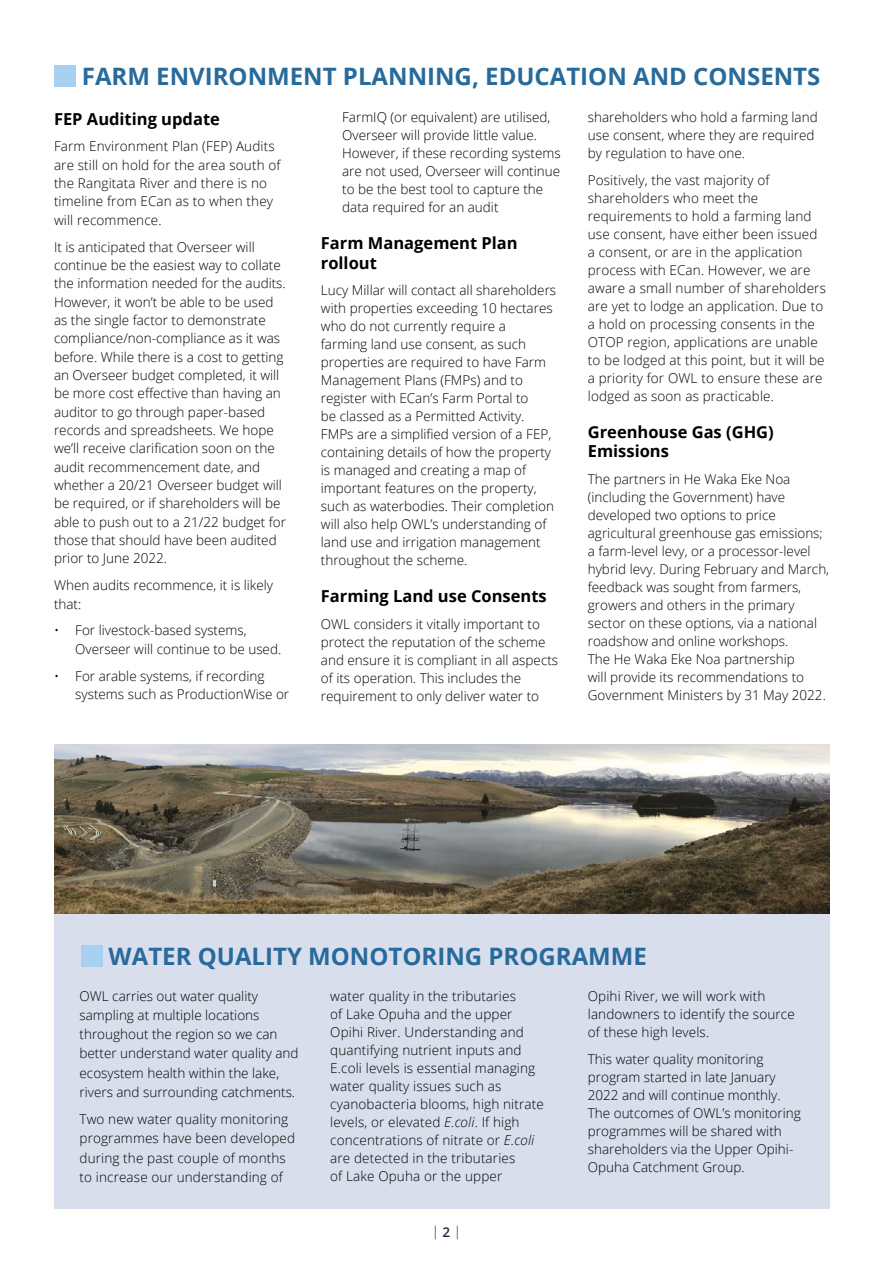
<style>
.page{position:relative;width:893px;height:1263px;background:#fff}
.page>*{position:absolute;margin:0;border:0;box-sizing:border-box;transform-origin:0 0}
.t1{font:700 24px "Open Sans";color:#276a9c}
.t2{font:700 16.5px/19.8px "Open Sans";color:#000}
.t3{font:300 13.5px/18px "Open Sans";color:#000}
.t4{font:300 13.5px "Open Sans";color:#182a45}
.s1{font-style:italic}
.s2{font-weight:600}
</style>
<div class="page">
<div style="left:54px;top:65px;width:22px;height:22px;background:#a8d0f1"></div>
<img style="left:54px;top:744px;width:775px;height:170px">
<div style="left:54px;top:914px;width:775px;height:295px;background:#d9deec"></div>
<div style="left:81px;top:945px;width:21px;height:21px;background:#a8d0f1"></div>
<h1 class="t1" style="left:82px;top:67px;width:740px">FARM ENVIRONMENT PLANNING, EDUCATION AND CONSENTS</h1>
<p class="t3" style="left:588px;top:110px;width:231px">shareholders who hold a farming land use consent, where they are required by regulation to have one.</p>
<p class="t3" style="left:588px;top:172px;width:240px">Positively, the vast majority of shareholders who meet the requirements to hold a farming land use consent, have either been issued a consent, or are in the application process with ECan. However, we are aware a small number of shareholders are yet to lodge an application. Due to a hold on processing consents in the OTOP region, applications are unable to be lodged at this point, but it will be a priority for OWL to ensure these are lodged as soon as practicable.</p>
<p class="t2" style="left:588px;top:423px;width:188px">Greenhouse Gas (GHG)<br>Emissions</p>
<p class="t3" style="left:588px;top:471px;width:243px">The partners in He Waka Eke Noa (including the Government) have developed two options to price agricultural greenhouse gas emissions; a farm-level levy, or a processor-level hybrid levy. During February and March, feedback was sought from farmers, growers and others in the primary sector on these options, via a national roadshow and online workshops.<br>The He Waka Eke Noa partnership<br>will provide its recommendations to Government Ministers by 31 May 2022.</p>
<p class="t2" style="left:54px;top:110px;width:167px">FEP Auditing update</p>
<p class="t3" style="left:54px;top:139px;width:228px">Farm Environment Plan (FEP) Audits are still on hold for the area south of the Rangitata River and there is no timeline from ECan as to when they will recommence.</p>
<p class="t3" style="left:54px;top:239px;width:234px">It is anticipated that Overseer will continue be the easiest way to collate the information needed for the audits.<br>However, it won’t be able to be used as the single factor to demonstrate compliance/non-compliance as it was before. While there is a cost to getting an Overseer budget completed, it will be more cost effective than having an auditor to go through paper-based records and spreadsheets. We hope we’ll receive clarification soon on the audit recommencement date, and whether a 20/21 Overseer budget will be required, or if shareholders will be able to push out to a 21/22 budget for those that should have been audited prior to June 2022.</p>
<p class="t3" style="left:54px;top:577px;width:221px">When audits recommence, it is likely that:</p>
<p class="t3" style="left:75px;top:623px;width:207px;text-indent:-21px">• For livestock-based systems,<br>Overseer will continue to be used.</p>
<p class="t3" style="left:75px;top:668px;width:215px;text-indent:-21px">• For arable systems, if recording systems such as ProductionWise or</p>
<p class="t3" style="left:342px;top:110px;width:220px">FarmIQ (or equivalent) are utilised, Overseer will provide little value.<br>However, if these recording systems are not used, Overseer will continue to be the best tool to capture the data required for an audit</p>
<p class="t2" style="left:321px;top:235px;width:198px">Farm Management Plan rollout</p>
<p class="t3" style="left:321px;top:283px;width:237px">Lucy Millar will contact all shareholders with properties exceeding 10 hectares who do not currently require a<br>farming land use consent, as such properties are required to have Farm Management Plans (FMPs) and to register with ECan’s Farm Portal to<br>be classed as a Permitted Activity.<br>FMPs are a simplified version of a FEP, containing details of how the property is managed and creating a map of important features on the property, such as waterbodies. Their completion will also help OWL’s understanding of land use and irrigation management throughout the scheme.</p>
<p class="t2" style="left:321px;top:588px;width:227px">Farming Land use Consents</p>
<p class="t3" style="left:321px;top:616px;width:239px">OWL considers it vitally important to protect the reputation of the scheme and ensure it is compliant in all aspects of its operation. This includes the requirement to only deliver water to</p>
<h1 class="t1" style="left:109px;top:946px;width:540px">WATER QUALITY MONOTORING PROGRAMME</h1>
<p class="t3" style="left:80px;top:988px;width:221px;line-height:19px">OWL carries out water quality sampling at multiple locations throughout the region so we can better understand water quality and ecosystem health within the lake, rivers and surrounding catchments.</p>
<p class="t3" style="left:80px;top:1111px;width:217px;line-height:19px">Two new water quality monitoring programmes have been developed during the past couple of months to increase our understanding of</p>
<p class="t3" style="left:330px;top:988px;width:215px">water quality in the tributaries<br>of Lake Opuha and the upper<br>Opihi River. Understanding and quantifying nutrient inputs and<br>E.coli levels is essential managing water quality issues such as cyanobacteria blooms, high nitrate levels, or elevated <span class="s1">E.coli</span>. If high concentrations of nitrate or <span class="s1">E.coli </span>are detected in the tributaries<br>of Lake Opuha or the upper</p>
<p class="t3" style="left:588px;top:988px;width:209px">Opihi River, we will work with landowners to identify the source of these high levels.</p>
<p class="t3" style="left:588px;top:1051px;width:214px">This water quality monitoring program started in late January<br>2022 and will continue monthly.<br>The outcomes of OWL’s monitoring programmes will be shared with shareholders via the Upper Opihi-<br>Opuha Catchment Group.</p>
<p class="t4" style="left:432px;top:1225px;width:31px">|<span class="s2">2</span>|</p>
</div>
